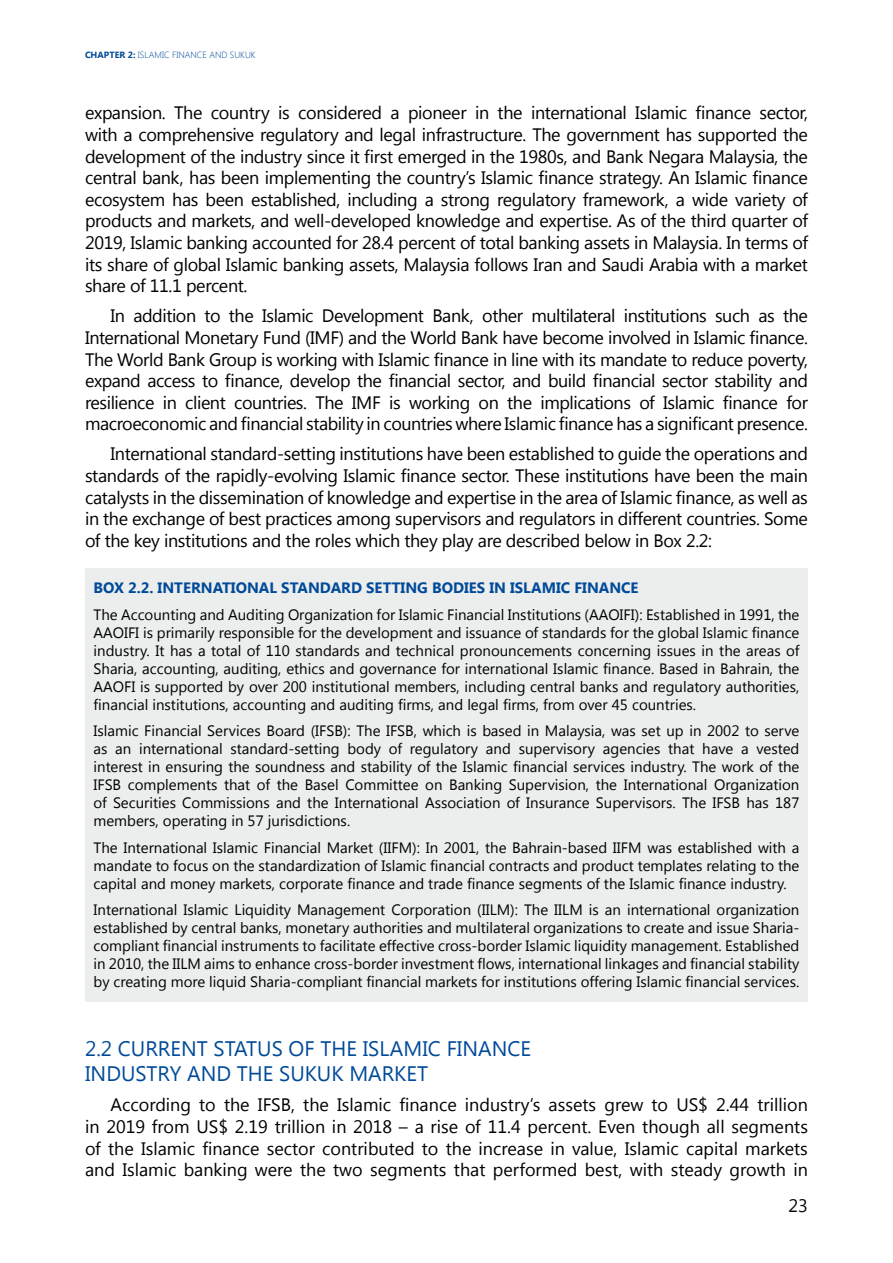
<style>
.page{position:relative;width:893px;height:1263px;background:#fff}
.page>*{position:absolute;margin:0;border:0;box-sizing:border-box;transform-origin:0 0}
.t1{font:21px/25.2px "Segoe UI";color:#004a99}
.t2{font:18px/21.6px "Segoe UI";letter-spacing:-.02em;color:#000;text-align:justify}
.t3{font:15px/18px "Segoe UI";color:#000;text-align:justify}
.t4{font:700 15px "Segoe UI";color:#004a99}
.t5{font:300 9px "Segoe UI";color:#004a99}
.s1{font-weight:700}
</style>
<div class="page">
<div style="left:85px;top:568px;width:723px;height:433px;background:#eceded"></div>
<p class="t5" style="left:85px;top:48px;width:172px"><span class="s1">CHAPTER 2:</span> ISLAMIC FINANCE AND SUKUK</p>
<p class="t2" style="left:85px;top:101px;width:724px">expansion. The country is considered a pioneer in the international Islamic finance sector, with a comprehensive regulatory and legal infrastructure. The government has supported the development of the industry since it first emerged in the 1980s, and Bank Negara Malaysia, the central bank, has been implementing the country’s Islamic finance strategy. An Islamic finance ecosystem has been established, including a strong regulatory framework, a wide variety of products and markets, and well-developed knowledge and expertise. As of the third quarter of 2019, Islamic banking accounted for 28.4 percent of total banking assets in Malaysia. In terms of its share of global Islamic banking assets, Malaysia follows Iran and Saudi Arabia with a market share of 11.1 percent.</p>
<p class="t2" style="left:85px;top:304px;width:724px;text-indent:26px">In addition to the Islamic Development Bank, other multilateral institutions such as the International Monetary Fund (IMF) and the World Bank have become involved in Islamic finance.<br>The World Bank Group is working with Islamic finance in line with its mandate to reduce poverty, expand access to finance, develop the financial sector, and build financial sector stability and resilience in client countries. The IMF is working on the implications of Islamic finance for macroeconomic and financial stability in countries where Islamic finance has a significant presence.</p>
<p class="t2" style="left:85px;top:442px;width:724px;text-indent:26px">International standard-setting institutions have been established to guide the operations and standards of the rapidly-evolving Islamic finance sector. These institutions have been the main catalysts in the dissemination of knowledge and expertise in the area of Islamic finance, as well as in the exchange of best practices among supervisors and regulators in different countries. Some of the key institutions and the roles which they play are described below in Box 2.2:</p>
<p class="t4" style="left:94px;top:577px;width:547px">BOX 2.2. INTERNATIONAL STANDARD SETTING BODIES IN ISLAMIC FINANCE</p>
<p class="t3" style="left:94px;top:604px;width:707px">The Accounting and Auditing Organization for Islamic Financial Institutions (AAOIFI): Established in 1991, the AAOIFI is primarily responsible for the development and issuance of standards for the global Islamic finance industry. It has a total of 110 standards and technical pronouncements concerning issues in the areas of Sharia, accounting, auditing, ethics and governance for international Islamic finance. Based in Bahrain, the AAOFI is supported by over 200 institutional members, including central banks and regulatory authorities, financial institutions, accounting and auditing firms, and legal firms, from over 45 countries.</p>
<p class="t3" style="left:94px;top:721px;width:707px">Islamic Financial Services Board (IFSB): The IFSB, which is based in Malaysia, was set up in 2002 to serve as an international standard-setting body of regulatory and supervisory agencies that have a vested interest in ensuring the soundness and stability of the Islamic financial services industry. The work of the IFSB complements that of the Basel Committee on Banking Supervision, the International Organization of Securities Commissions and the International Association of Insurance Supervisors. The IFSB has 187 members, operating in 57 jurisdictions.</p>
<p class="t3" style="left:94px;top:837px;width:707px">The International Islamic Financial Market (IIFM): In 2001, the Bahrain-based IIFM was established with a mandate to focus on the standardization of Islamic financial contracts and product templates relating to the capital and money markets, corporate finance and trade finance segments of the Islamic finance industry.</p>
<p class="t3" style="left:94px;top:900px;width:707px">International Islamic Liquidity Management Corporation (IILM): The IILM is an international organization established by central banks, monetary authorities and multilateral organizations to create and issue Sharia&shy;compliant financial instruments to facilitate effective cross-border Islamic liquidity management. Established in 2010, the IILM aims to enhance cross-border investment flows, international linkages and financial stability by creating more liquid Sharia-compliant financial markets for institutions offering Islamic financial services.</p>
<p class="t1" style="left:85px;top:1035px;width:448px">2.2 CURRENT STATUS OF THE ISLAMIC FINANCE<br>INDUSTRY AND THE SUKUK MARKET</p>
<p class="t2" style="left:85px;top:1093px;width:724px;text-indent:26px">According to the IFSB, the Islamic finance industry’s assets grew to US$ 2.44 trillion in 2019 from US$ 2.19 trillion in 2018 – a rise of 11.4 percent. Even though all segments of the Islamic finance sector contributed to the increase in value, Islamic capital markets and Islamic banking were the two segments that performed best, with steady growth in</p>
<p class="t2" style="left:788px;top:1194px;width:21px">23</p>
</div>
